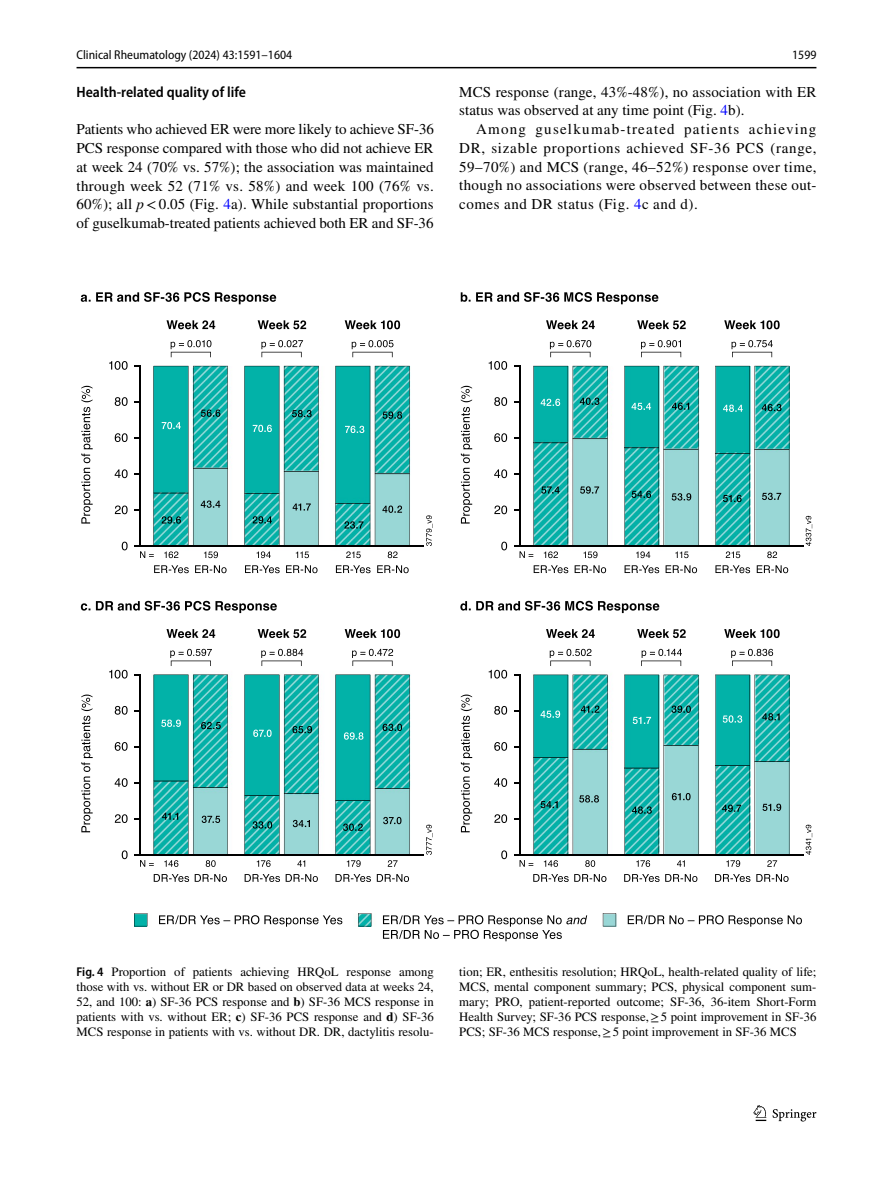
<style>
.page{position:relative;width:893px;height:1187px;background:#fff}
.page>*{position:absolute;margin:0;border:0;box-sizing:border-box;transform-origin:0 0}
.t1{font:15px/18.8px "STIX";letter-spacing:.01em;color:#000;text-align:justify}
.t2{font:600 semi-condensed 15px "Myriad Pro";color:#000}
.t3{font:12.75px/15px "STIX";color:#000;text-align:justify}
.t4{font:semi-condensed 12.75px "Myriad Pro";color:#000}
.s1{font-style:italic}
.s2{color:#00f}
.s3{font-family:"Myriad Pro";font-weight:600;font-stretch:semi-condensed}
.s4{font-weight:700}
</style>
<div class="page">
<hr style="left:77px;top:67px;width:739px;height:1px;background:#000">
<svg style="left:753px;top:1105px;width:13px;height:15px"></svg>
<svg style="left:773px;top:1109px;width:43px;height:12px"></svg>
<svg style="left:166px;top:320px;width:49px;height:9px"></svg>
<svg style="left:122px;top:541px;width:6px;height:9px"></svg>
<svg style="left:115px;top:505px;width:13px;height:9px"></svg>
<svg style="left:115px;top:469px;width:13px;height:9px"></svg>
<svg style="left:115px;top:433px;width:13px;height:9px"></svg>
<svg style="left:115px;top:397px;width:13px;height:9px"></svg>
<svg style="left:109px;top:361px;width:19px;height:9px"></svg>
<svg style="left:81px;top:386px;width:12px;height:137px"></svg>
<svg style="left:81px;top:292px;width:195px;height:12px"></svg>
<svg style="left:426px;top:515px;width:7px;height:31px"></svg>
<svg style="left:258px;top:320px;width:142px;height:9px"></svg>
<svg style="left:628px;top:915px;width:174px;height:11px"></svg>
<svg style="left:603px;top:913px;width:13px;height:13px"></svg>
<svg style="left:159px;top:915px;width:183px;height:11px"></svg>
<svg style="left:134px;top:913px;width:13px;height:13px"></svg>
<svg style="left:383px;top:915px;width:204px;height:26px"></svg>
<svg style="left:358px;top:913px;width:13px;height:13px"></svg>
<svg style="left:546px;top:320px;width:49px;height:9px"></svg>
<svg style="left:501px;top:541px;width:6px;height:9px"></svg>
<svg style="left:494px;top:505px;width:13px;height:9px"></svg>
<svg style="left:494px;top:469px;width:13px;height:9px"></svg>
<svg style="left:494px;top:433px;width:13px;height:9px"></svg>
<svg style="left:494px;top:397px;width:13px;height:9px"></svg>
<svg style="left:489px;top:361px;width:18px;height:9px"></svg>
<svg style="left:461px;top:386px;width:11px;height:137px"></svg>
<svg style="left:461px;top:292px;width:197px;height:12px"></svg>
<svg style="left:806px;top:516px;width:6px;height:30px"></svg>
<svg style="left:637px;top:320px;width:143px;height:9px"></svg>
<svg style="left:166px;top:629px;width:49px;height:9px"></svg>
<svg style="left:122px;top:850px;width:6px;height:9px"></svg>
<svg style="left:115px;top:814px;width:13px;height:9px"></svg>
<svg style="left:115px;top:778px;width:13px;height:8px"></svg>
<svg style="left:115px;top:742px;width:13px;height:8px"></svg>
<svg style="left:115px;top:706px;width:13px;height:8px"></svg>
<svg style="left:109px;top:669px;width:19px;height:9px"></svg>
<svg style="left:81px;top:694px;width:12px;height:138px"></svg>
<svg style="left:81px;top:600px;width:196px;height:13px"></svg>
<svg style="left:426px;top:824px;width:7px;height:30px"></svg>
<svg style="left:258px;top:629px;width:142px;height:9px"></svg>
<svg style="left:546px;top:629px;width:49px;height:9px"></svg>
<svg style="left:501px;top:850px;width:6px;height:9px"></svg>
<svg style="left:494px;top:814px;width:13px;height:9px"></svg>
<svg style="left:494px;top:778px;width:13px;height:8px"></svg>
<svg style="left:494px;top:742px;width:13px;height:8px"></svg>
<svg style="left:494px;top:706px;width:13px;height:8px"></svg>
<svg style="left:489px;top:669px;width:18px;height:9px"></svg>
<svg style="left:461px;top:694px;width:11px;height:138px"></svg>
<svg style="left:460px;top:600px;width:199px;height:13px"></svg>
<svg style="left:806px;top:824px;width:6px;height:30px"></svg>
<svg style="left:637px;top:629px;width:143px;height:9px"></svg>
<hr style="left:139px;top:545px;width:285px;height:2px;background:#000">
<hr style="left:139px;top:854px;width:285px;height:1px;background:#000">
<hr style="left:519px;top:545px;width:284px;height:2px;background:#000">
<hr style="left:519px;top:854px;width:284px;height:1px;background:#000">
<svg style="left:134px;top:365px;width:276px;height:193px"></svg>
<svg style="left:134px;top:674px;width:276px;height:192px"></svg>
<svg style="left:514px;top:365px;width:275px;height:193px"></svg>
<svg style="left:514px;top:674px;width:275px;height:192px"></svg>
<svg style="left:171px;top:340px;width:40px;height:17px"></svg>
<svg style="left:261px;top:340px;width:42px;height:17px"></svg>
<svg style="left:352px;top:340px;width:41px;height:17px"></svg>
<svg style="left:154px;top:565px;width:255px;height:8px"></svg>
<svg style="left:550px;top:340px;width:41px;height:17px"></svg>
<svg style="left:641px;top:340px;width:40px;height:17px"></svg>
<svg style="left:732px;top:340px;width:41px;height:17px"></svg>
<svg style="left:534px;top:565px;width:254px;height:8px"></svg>
<svg style="left:170px;top:648px;width:42px;height:18px"></svg>
<svg style="left:261px;top:648px;width:42px;height:18px"></svg>
<svg style="left:352px;top:648px;width:41px;height:18px"></svg>
<svg style="left:154px;top:874px;width:255px;height:7px"></svg>
<svg style="left:550px;top:648px;width:41px;height:18px"></svg>
<svg style="left:641px;top:648px;width:41px;height:18px"></svg>
<svg style="left:731px;top:648px;width:42px;height:18px"></svg>
<svg style="left:533px;top:874px;width:256px;height:7px"></svg>
<p class="t4" style="left:77px;top:48px;width:217px">Clinical Rheumatology (2024) 43:1591–1604</p>
<p class="t4" style="left:792px;top:48px;width:26px">1599</p>
<p class="t2" style="left:77px;top:83px;width:171px">Health‑related quality of life</p>
<p class="t1" style="left:77px;top:121px;width:359px">Patients who achieved ER were more likely to achieve SF-36<br>PCS response compared with those who did not achieve ER at week 24 (70% vs. 57%); the association was maintained through week 52 (71% vs. 58%) and week 100 (76% vs.<br>60%); all <span class="s1">p</span>&lt;0.05 (Fig. <span class="s2">4</span>a). While substantial proportions of guselkumab-treated patients achieved both ER and SF-36</p>
<p class="t1" style="left:459px;top:83px;width:359px">MCS response (range, 43%-48%), no association with ER status was observed at any time point (Fig. <span class="s2">4</span>b).</p>
<p class="t1" style="left:459px;top:121px;width:359px;text-indent:17px">Among guselkumab-treated patients achieving DR, sizable proportions achieved SF-36 PCS (range, 59–70%) and MCS (range, 46–52%) response over time, though no associations were observed between these out&shy;comes and DR status (Fig. <span class="s2">4</span>c and d).</p>
<p class="t3" style="left:77px;top:965px;width:359px"><span class="s3">Fig. 4</span> Proportion of patients achieving HRQoL response among those with vs. without ER or DR based on observed data at weeks 24, 52, and 100: <span class="s4">a</span>) SF-36 PCS response and <span class="s4">b</span>) SF-36 MCS response in patients with vs. without ER; <span class="s4">c</span>) SF-36 PCS response and <span class="s4">d</span>) SF-36<br>MCS response in patients with vs. without DR. DR, dactylitis resolu-</p>
<p class="t3" style="left:459px;top:965px;width:359px">tion; ER, enthesitis resolution; HRQoL, health-related quality of life; MCS, mental component summary; PCS, physical component sum&shy;mary; PRO, patient-reported outcome; SF-36, 36-item Short-Form Health Survey; SF-36 PCS response,≥5 point improvement in SF-36<br>PCS; SF-36 MCS response,≥5 point improvement in SF-36 MCS</p>
</div>
